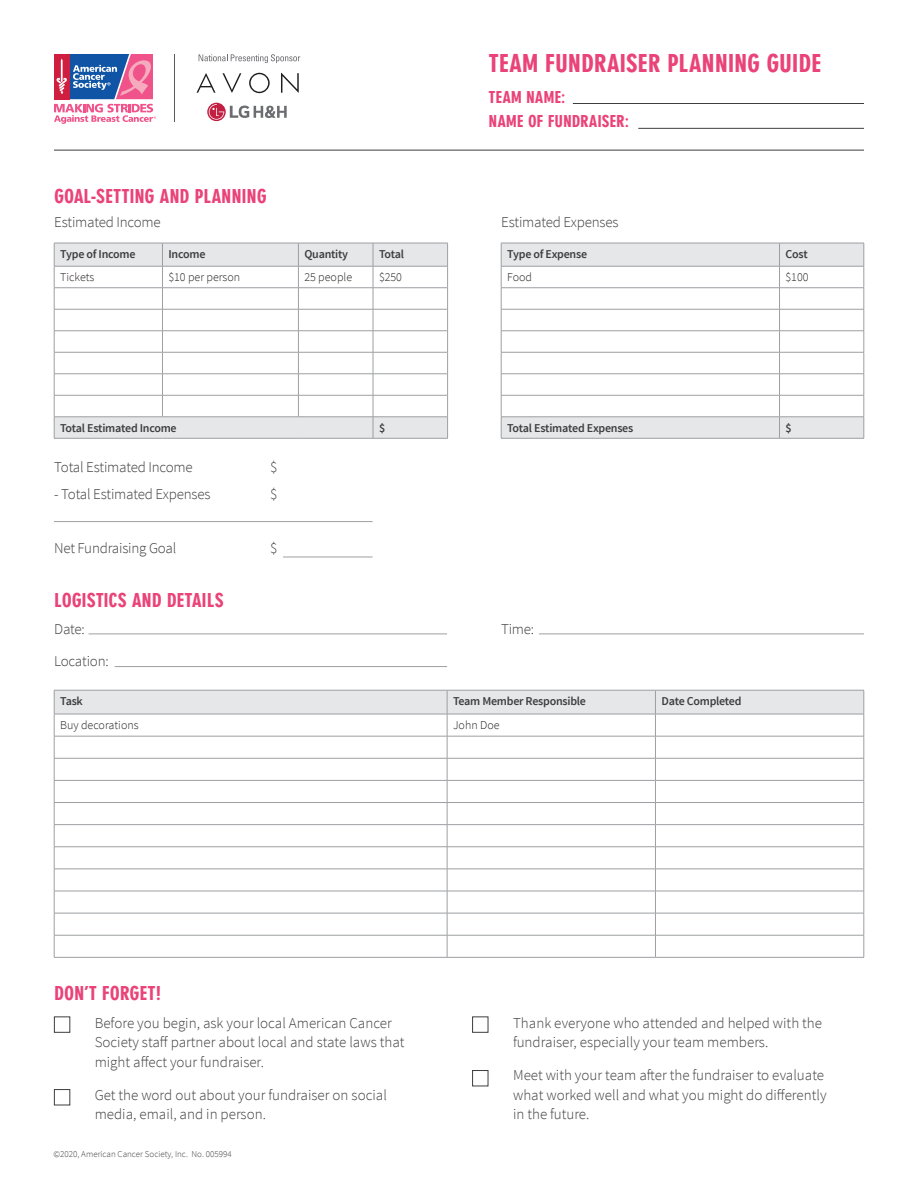
<style>
.page{position:relative;width:918px;height:1188px;background:#fff}
.page>*{position:absolute;margin:0;border:0;box-sizing:border-box;transform-origin:0 0}
.t1{font:900 27px "Neuzeit Gro Ext";letter-spacing:-.01em;color:#ea4379}
.t2{font:900 21px "Neuzeit Gro Ext";letter-spacing:-.01em;color:#ea4379}
.t3{font:900 18px/24px "Neuzeit Gro Ext";letter-spacing:-.01em;color:#ea4379}
.t4{font:300 15px/19.5px "Source Sans Pro";color:#3e3e3f}
.t5{font:600 12px "Source Sans Pro";letter-spacing:-.02em;color:#3e3e3f}
.t6{font:300 12px "Source Sans Pro";color:#231f20}
.t7{font:300 9px "Source Sans Pro";color:#3e3e3f}
</style>
<div class="page">
<svg style="left:55px;top:244px;width:392px;height:194px"></svg>
<hr style="left:54px;top:243px;width:108px;height:1px;background:#9d9fa2">
<hr style="left:162px;top:243px;width:136px;height:1px;background:#9d9fa2">
<hr style="left:298px;top:243px;width:75px;height:1px;background:#9d9fa2">
<hr style="left:373px;top:243px;width:75px;height:1px;background:#9d9fa2">
<hr style="left:54px;top:266px;width:108px;height:1px;background:#9d9fa2">
<hr style="left:162px;top:266px;width:136px;height:1px;background:#9d9fa2">
<hr style="left:298px;top:266px;width:75px;height:1px;background:#9d9fa2">
<hr style="left:373px;top:266px;width:75px;height:1px;background:#9d9fa2">
<hr style="left:54px;top:287px;width:108px;height:1px;background:#9d9fa2">
<hr style="left:162px;top:287px;width:136px;height:1px;background:#9d9fa2">
<hr style="left:298px;top:287px;width:75px;height:1px;background:#9d9fa2">
<hr style="left:373px;top:287px;width:75px;height:1px;background:#9d9fa2">
<hr style="left:54px;top:309px;width:108px;height:1px;background:#9d9fa2">
<hr style="left:162px;top:309px;width:136px;height:1px;background:#9d9fa2">
<hr style="left:298px;top:309px;width:75px;height:1px;background:#9d9fa2">
<hr style="left:373px;top:309px;width:75px;height:1px;background:#9d9fa2">
<hr style="left:54px;top:331px;width:108px;height:1px;background:#9d9fa2">
<hr style="left:162px;top:331px;width:136px;height:1px;background:#9d9fa2">
<hr style="left:298px;top:331px;width:75px;height:1px;background:#9d9fa2">
<hr style="left:373px;top:331px;width:75px;height:1px;background:#9d9fa2">
<hr style="left:54px;top:352px;width:108px;height:1px;background:#9d9fa2">
<hr style="left:162px;top:352px;width:136px;height:1px;background:#9d9fa2">
<hr style="left:298px;top:352px;width:75px;height:1px;background:#9d9fa2">
<hr style="left:373px;top:352px;width:75px;height:1px;background:#9d9fa2">
<hr style="left:54px;top:374px;width:108px;height:1px;background:#9d9fa2">
<hr style="left:162px;top:374px;width:136px;height:1px;background:#9d9fa2">
<hr style="left:298px;top:374px;width:75px;height:1px;background:#9d9fa2">
<hr style="left:373px;top:374px;width:75px;height:1px;background:#9d9fa2">
<hr style="left:54px;top:395px;width:108px;height:1px;background:#9d9fa2">
<hr style="left:162px;top:395px;width:136px;height:1px;background:#9d9fa2">
<svg style="left:162px;top:244px;width:1px;height:173px"></svg>
<hr style="left:298px;top:395px;width:75px;height:1px;background:#9d9fa2">
<svg style="left:298px;top:244px;width:1px;height:173px"></svg>
<hr style="left:373px;top:395px;width:75px;height:1px;background:#9d9fa2">
<hr style="left:54px;top:417px;width:108px;height:1px;background:#9d9fa2">
<svg style="left:54px;top:243px;width:1px;height:195px"></svg>
<hr style="left:162px;top:417px;width:136px;height:1px;background:#9d9fa2">
<hr style="left:298px;top:417px;width:75px;height:1px;background:#9d9fa2">
<hr style="left:373px;top:417px;width:75px;height:1px;background:#9d9fa2">
<svg style="left:373px;top:243px;width:1px;height:195px"></svg>
<svg style="left:447px;top:243px;width:1px;height:195px"></svg>
<hr style="left:54px;top:438px;width:108px;height:1px;background:#9d9fa2">
<hr style="left:162px;top:438px;width:136px;height:1px;background:#9d9fa2">
<hr style="left:298px;top:438px;width:75px;height:1px;background:#9d9fa2">
<hr style="left:373px;top:438px;width:75px;height:1px;background:#9d9fa2">
<svg style="left:54px;top:690px;width:811px;height:267px"></svg>
<hr style="left:54px;top:957px;width:393px;height:1px;background:#9d9fa2">
<hr style="left:447px;top:957px;width:208px;height:1px;background:#9d9fa2">
<hr style="left:655px;top:957px;width:209px;height:1px;background:#9d9fa2">
<svg style="left:502px;top:244px;width:362px;height:194px"></svg>
<hr style="left:501px;top:243px;width:279px;height:1px;background:#9d9fa2">
<hr style="left:780px;top:243px;width:84px;height:1px;background:#9d9fa2">
<hr style="left:501px;top:266px;width:279px;height:1px;background:#9d9fa2">
<hr style="left:780px;top:266px;width:84px;height:1px;background:#9d9fa2">
<hr style="left:501px;top:287px;width:279px;height:1px;background:#9d9fa2">
<hr style="left:780px;top:287px;width:84px;height:1px;background:#9d9fa2">
<hr style="left:501px;top:309px;width:279px;height:1px;background:#9d9fa2">
<hr style="left:780px;top:309px;width:84px;height:1px;background:#9d9fa2">
<hr style="left:501px;top:331px;width:279px;height:1px;background:#9d9fa2">
<hr style="left:780px;top:331px;width:84px;height:1px;background:#9d9fa2">
<hr style="left:501px;top:352px;width:279px;height:1px;background:#9d9fa2">
<hr style="left:780px;top:352px;width:84px;height:1px;background:#9d9fa2">
<hr style="left:501px;top:374px;width:279px;height:1px;background:#9d9fa2">
<hr style="left:780px;top:374px;width:84px;height:1px;background:#9d9fa2">
<hr style="left:501px;top:395px;width:279px;height:1px;background:#9d9fa2">
<hr style="left:780px;top:395px;width:84px;height:1px;background:#9d9fa2">
<hr style="left:501px;top:417px;width:279px;height:1px;background:#9d9fa2">
<svg style="left:501px;top:243px;width:1px;height:195px"></svg>
<hr style="left:780px;top:417px;width:84px;height:1px;background:#9d9fa2">
<svg style="left:779px;top:244px;width:1px;height:194px"></svg>
<svg style="left:864px;top:243px;width:1px;height:195px"></svg>
<hr style="left:501px;top:438px;width:279px;height:1px;background:#9d9fa2">
<hr style="left:780px;top:438px;width:84px;height:1px;background:#9d9fa2">
<svg style="left:54px;top:54px;width:102px;height:70px"></svg>
<hr style="left:175px;top:54px;width:1px;height:68px;background:#58595b">
<svg style="left:197px;top:73px;width:102px;height:20px"></svg>
<svg style="left:207px;top:103px;width:19px;height:18px"></svg>
<svg style="left:209px;top:104px;width:15px;height:16px"></svg>
<svg style="left:199px;top:54px;width:101px;height:9px"></svg>
<svg style="left:230px;top:106px;width:57px;height:12px"></svg>
<hr style="left:54px;top:150px;width:810px;height:1px;background:#3e3e3f">
<hr style="left:573px;top:103px;width:291px;height:1px;background:#3e3e3f">
<hr style="left:638px;top:128px;width:226px;height:1px;background:#3e3e3f">
<hr style="left:54px;top:521px;width:319px;height:1px;background:#9d9fa2">
<hr style="left:89px;top:634px;width:358px;height:1px;background:#9d9fa2">
<hr style="left:539px;top:634px;width:325px;height:1px;background:#9d9fa2">
<hr style="left:115px;top:666px;width:332px;height:1px;background:#9d9fa2">
<hr style="left:283px;top:557px;width:90px;height:1px;background:#9d9fa2">
<div style="left:54px;top:1016px;width:16px;height:17px;border:1px solid #3e3e3f"></div>
<div style="left:472px;top:1016px;width:16px;height:17px;border:1px solid #3e3e3f"></div>
<div style="left:472px;top:1070px;width:16px;height:16px;border:1px solid #3e3e3f"></div>
<div style="left:54px;top:1089px;width:16px;height:16px;border:1px solid #3e3e3f"></div>
<h2 class="t2" style="left:54px;top:185px;width:214px">GOAL-SETTING AND PLANNING</h2>
<p class="t4" style="left:54px;top:212px;width:108px">Estimated Income</p>
<p class="t5" style="left:60px;top:246px;width:77px">Type of Income</p>
<p class="t5" style="left:168px;top:246px;width:38px">Income</p>
<p class="t5" style="left:304px;top:246px;width:45px">Quantity</p>
<p class="t5" style="left:379px;top:246px;width:27px">Total</p>
<p class="t6" style="left:60px;top:270px;width:36px">Tickets</p>
<p class="t6" style="left:168px;top:270px;width:73px">$10 per person</p>
<p class="t6" style="left:304px;top:270px;width:49px">25 people</p>
<p class="t6" style="left:379px;top:270px;width:24px">$250</p>
<p class="t5" style="left:60px;top:420px;width:118px">Total Estimated Income</p>
<p class="t5" style="left:379px;top:420px;width:8px">$</p>
<p class="t4" style="left:54px;top:457px;width:140px">Total Estimated Income</p>
<p class="t4" style="left:270px;top:457px;width:9px">$</p>
<p class="t4" style="left:54px;top:484px;width:158px">- Total Estimated Expenses</p>
<p class="t4" style="left:270px;top:484px;width:9px">$</p>
<p class="t4" style="left:54px;top:538px;width:124px">Net Fundraising Goal</p>
<p class="t4" style="left:270px;top:538px;width:9px">$</p>
<h2 class="t2" style="left:54px;top:589px;width:171px">LOGISTICS AND DETAILS</h2>
<p class="t4" style="left:54px;top:619px;width:32px">Date:</p>
<p class="t4" style="left:54px;top:651px;width:56px">Location:</p>
<h1 class="t1" style="left:489px;top:49px;width:334px">TEAM FUNDRAISER PLANNING GUIDE</h1>
<p class="t3" style="left:489px;top:86px;width:142px">TEAM NAME:<br>NAME OF FUNDRAISER:</p>
<p class="t4" style="left:501px;top:212px;width:119px">Estimated Expenses</p>
<p class="t5" style="left:507px;top:246px;width:81px">Type of Expense</p>
<p class="t5" style="left:786px;top:246px;width:24px">Cost</p>
<p class="t6" style="left:507px;top:270px;width:26px">Food</p>
<p class="t6" style="left:786px;top:270px;width:24px">$100</p>
<p class="t5" style="left:507px;top:420px;width:128px">Total Estimated Expenses</p>
<p class="t5" style="left:786px;top:420px;width:8px">$</p>
<p class="t4" style="left:501px;top:619px;width:35px">Time:</p>
<p class="t5" style="left:60px;top:694px;width:24px">Task</p>
<p class="t5" style="left:453px;top:694px;width:134px">Team Member Responsible</p>
<p class="t5" style="left:661px;top:694px;width:82px">Date Completed</p>
<p class="t6" style="left:60px;top:718px;width:80px">Buy decorations</p>
<p class="t6" style="left:453px;top:718px;width:48px">John Doe</p>
<h2 class="t2" style="left:54px;top:981px;width:109px">DON’T FORGET!</h2>
<p class="t4" style="left:95px;top:1013px;width:311px">Before you begin, ask your local American Cancer<br>Society staff partner about local and state laws that might affect your fundraiser.</p>
<p class="t4" style="left:95px;top:1085px;width:294px">Get the word out about your fundraiser on social media, email, and in person.</p>
<p class="t7" style="left:54px;top:1149px;width:180px">©2020, American Cancer Society, Inc. No. 005994</p>
<p class="t4" style="left:513px;top:1013px;width:310px">Thank everyone who attended and helped with the fundraiser, especially your team members.</p>
<p class="t4" style="left:513px;top:1066px;width:315px">Meet with your team after the fundraiser to evaluate what worked well and what you might do differently in the future.</p>
</div>
